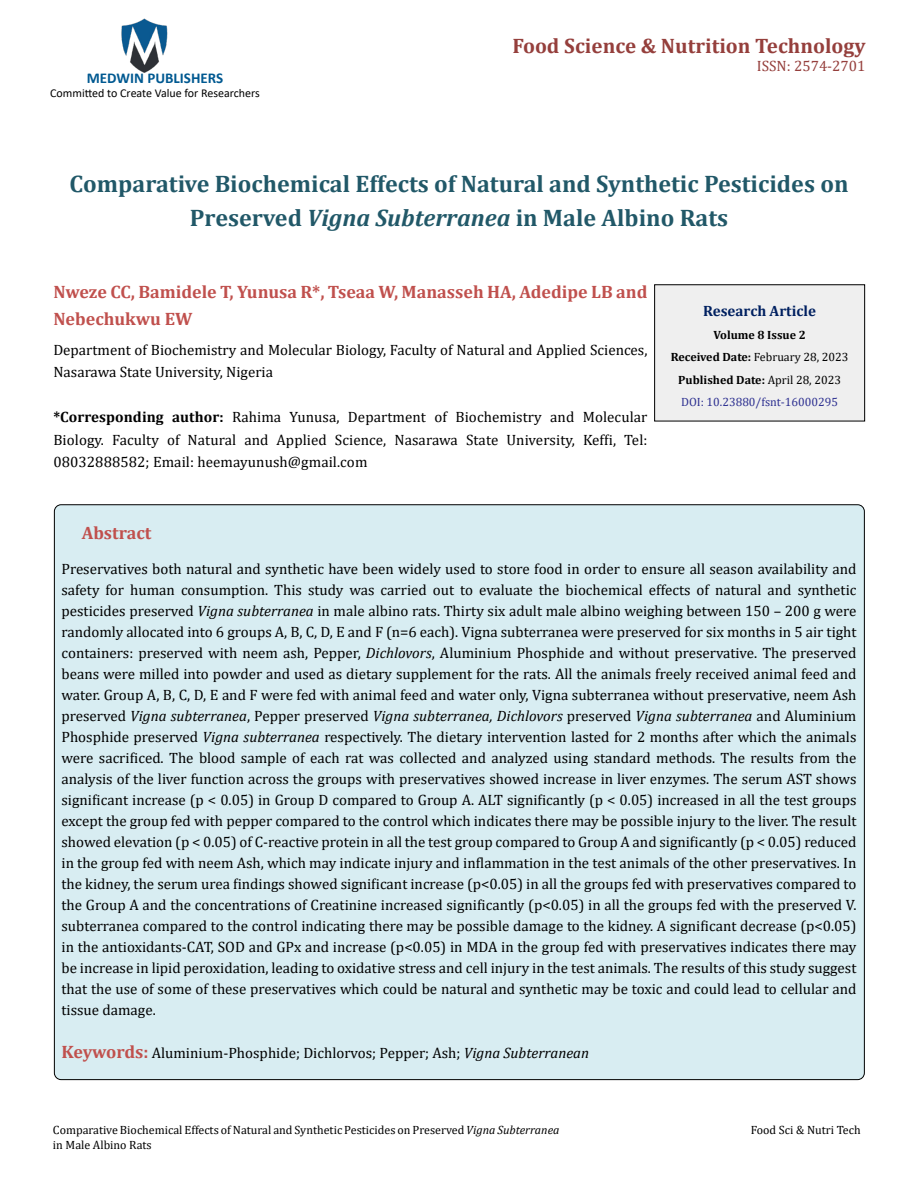
<style>
.page{position:relative;width:918px;height:1188px;background:#fff}
.page>*{position:absolute;margin:0;border:0;box-sizing:border-box;transform-origin:0 0}
.t1{font:700 24px/34.5px "Cambria";color:#215868;text-align:center}
.t2{font:700 21px "Cambria";color:#953f3c}
.t3{font:700 18px/27px "Cambria";color:#c0504d}
.t4{font:15px/21px "Cambria";color:#000;text-align:justify}
.t5{font:700 15px "Calibri";color:#005991}
.t6{font:700 15px "Cambria";color:#002060}
.t7{font:15px "Cambria";color:#953f3c}
.t8{font:12px/14.4px "Cambria";color:#000}
.t9{font:700 12px/22.5px "Cambria";color:#000;text-align:center}
.t10{font:12px "Calibri";color:#000}
.s1{font-style:italic}
.s2{font-weight:700}
.s3{font-weight:400}
.s4{font-weight:400;color:#2e3191}
.s5{font-weight:700;font-size:18px;color:#c0504d}
</style>
<div class="page">
<img style="left:121px;top:18px;width:47px;height:55px">
<div style="left:655px;top:285px;width:210px;height:136px;background:#efefef"></div>
<div style="left:654px;top:284px;width:211px;height:137px;border:1px solid #000"></div>
<div style="left:54px;top:505px;width:810px;height:575px;background:#d8edf2;border-radius:7px"></div>
<p class="t5" style="left:87px;top:67px;width:138px">MEDWIN PUBLISHERS</p>
<p class="t10" style="left:50px;top:85px;width:211px">Committed to Create Value for Researchers</p>
<h2 class="t2" style="left:513px;top:31px;width:354px">Food Science &amp; Nutrition Technology</h2>
<p class="t7" style="left:757px;top:57px;width:110px">ISSN: 2574-2701</p>
<h1 class="t1" style="left:70px;top:166px;width:780px">Comparative Biochemical Effects of Natural and Synthetic Pesticides on<br>Preserved <span class="s1">Vigna Subterranea</span> in Male Albino Rats</h1>
<p class="t3" style="left:53px;top:278px;width:596px">Nweze CC, Bamidele T, Yunusa R*, Tseaa W, Manasseh HA, Adedipe LB and<br>Nebechukwu EW</p>
<p class="t4" style="left:53px;top:338px;width:596px;line-height:22.5px">Department of Biochemistry and Molecular Biology, Faculty of Natural and Applied Sciences,<br>Nasarawa State University, Nigeria</p>
<p class="t4" style="left:53px;top:406px;width:596px;line-height:22.5px"><span class="s2">*Corresponding author:</span> Rahima Yunusa, Department of Biochemistry and Molecular Biology. Faculty of Natural and Applied Science, Nasarawa State University, Keffi, Tel:<br>08032888582; Email: heemayunush@gmail.com</p>
<p class="t6" style="left:703px;top:301px;width:114px">Research Article</p>
<p class="t9" style="left:671px;top:323px;width:179px">Volume 8 Issue 2<br>Received Date: <span class="s3">February 28, 2023<br></span>Published Date: <span class="s3">April 28, 2023<br></span><span class="s4">DOI: 10.23880/fsnt-16000295</span></p>
<p class="t3" style="left:82px;top:519px;width:71px">Abstract</p>
<p class="t4" style="left:62px;top:558px;width:797px">Preservatives both natural and synthetic have been widely used to store food in order to ensure all season availability and safety for human consumption. This study was carried out to evaluate the biochemical effects of natural and synthetic pesticides preserved <span class="s1">Vigna subterranea</span> in male albino rats. Thirty six adult male albino weighing between 150 – 200 g were randomly allocated into 6 groups A, B, C, D, E and F (n=6 each). Vigna subterranea were preserved for six months in 5 air tight containers: preserved with neem ash, Pepper, <span class="s1">Dichlovors</span>, Aluminium Phosphide and without preservative. The preserved beans were milled into powder and used as dietary supplement for the rats. All the animals freely received animal feed and water. Group A, B, C, D, E and F were fed with animal feed and water only, Vigna subterranea without preservative, neem Ash preserved <span class="s1">Vigna subterranea</span>, Pepper preserved <span class="s1">Vigna subterranea, Dichlovors</span> preserved <span class="s1">Vigna subterranea</span> and Aluminium Phosphide preserved <span class="s1">Vigna subterranea</span> respectively. The dietary intervention lasted for 2 months after which the animals were sacrificed. The blood sample of each rat was collected and analyzed using standard methods. The results from the analysis of the liver function across the groups with preservatives showed increase in liver enzymes. The serum AST shows significant increase (p &lt; 0.05) in Group D compared to Group A. ALT significantly (p &lt; 0.05) increased in all the test groups except the group fed with pepper compared to the control which indicates there may be possible injury to the liver. The result showed elevation (p &lt; 0.05) of C-reactive protein in all the test group compared to Group A and significantly (p &lt; 0.05) reduced in the group fed with neem Ash, which may indicate injury and inflammation in the test animals of the other preservatives. In the kidney, the serum urea findings showed significant increase (p&lt;0.05) in all the groups fed with preservatives compared to the Group A and the concentrations of Creatinine increased significantly (p&lt;0.05) in all the groups fed with the preserved V. subterranea compared to the control indicating there may be possible damage to the kidney. A significant decrease (p&lt;0.05) in the antioxidants-CAT, SOD and GPx and increase (p&lt;0.05) in MDA in the group fed with preservatives indicates there may be increase in lipid peroxidation, leading to oxidative stress and cell injury in the test animals. The results of this study suggest that the use of some of these preservatives which could be natural and synthetic may be toxic and could lead to cellular and tissue damage.</p>
<p class="t4" style="left:62px;top:1042px;width:529px"><span class="s5">Keywords:</span> Aluminium-Phosphide; Dichlorvos; Pepper; Ash; <span class="s1">Vigna Subterranean</span></p>
<p class="t8" style="left:53px;top:1123px;width:508px">Comparative Biochemical Effects of Natural and Synthetic Pesticides on Preserved <span class="s1">Vigna Subterranea </span>in Male Albino Rats</p>
<p class="t8" style="left:751px;top:1123px;width:111px">Food Sci &amp; Nutri Tech</p>
</div>
